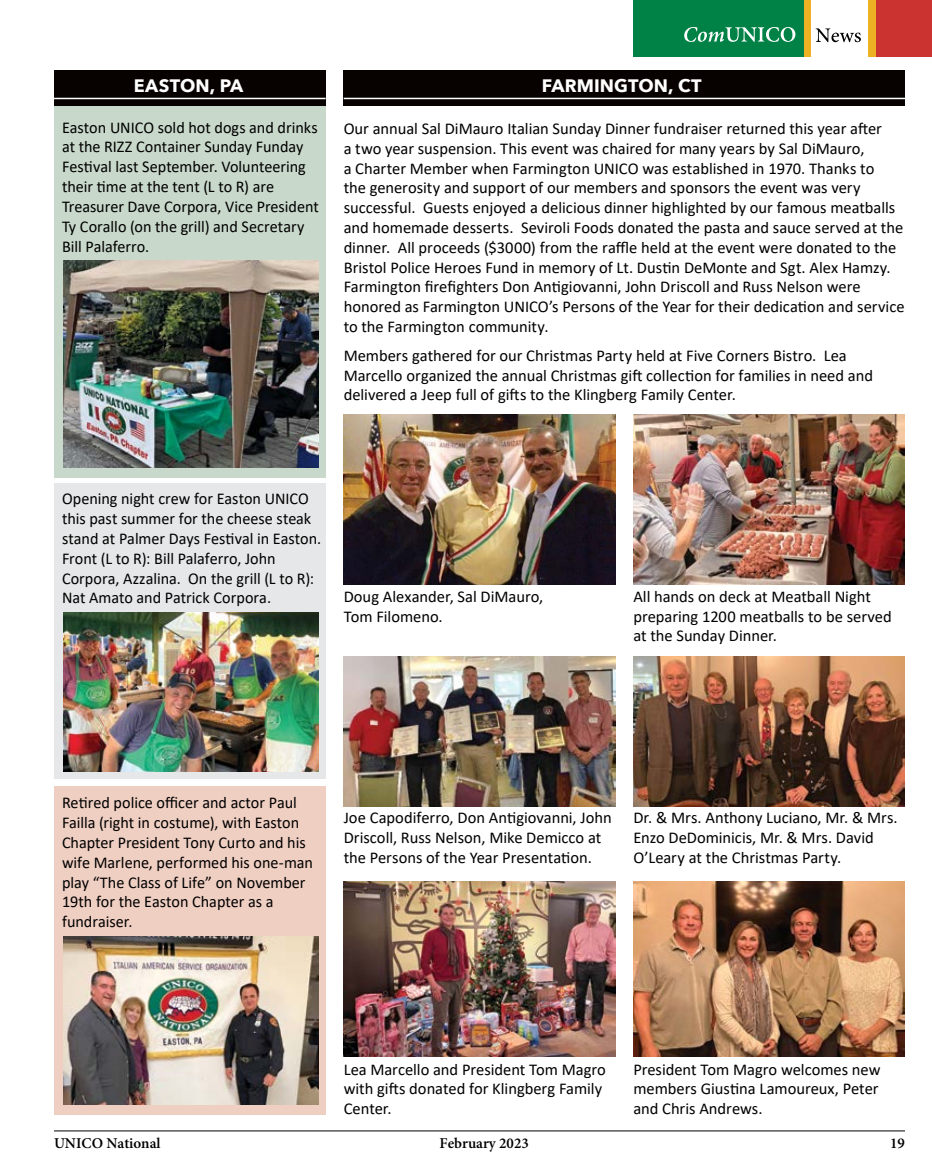
<style>
.page{position:relative;width:932px;height:1175px;background:#fff}
.page>*{position:absolute;margin:0;border:0;box-sizing:border-box;transform-origin:0 0}
.t1{font:700 18px "Avenir Next";letter-spacing:.005em;color:#fff}
.t2{font:16.5px/19.8px "Calibri";letter-spacing:-.005em;color:#000}
.t3{font:600 15px "Minion Pro";color:#000}
</style>
<div class="page">
<div style="left:54px;top:786px;width:272px;height:328px;background:#f0cfc3"></div>
<div style="left:54px;top:483px;width:272px;height:296px;background:#e6e7e8"></div>
<div style="left:54px;top:106px;width:272px;height:371px;background:#c8d8ca"></div>
<div style="left:54px;top:71px;width:272px;height:35px;background:#070100"></div>
<hr style="left:54px;top:98px;width:271px;height:1px;background:#fff">
<div style="left:344px;top:71px;width:560px;height:35px;background:#070100"></div>
<hr style="left:344px;top:98px;width:560px;height:1px;background:#fff">
<img style="left:63px;top:260px;width:255px;height:207px">
<img style="left:63px;top:612px;width:255px;height:159px">
<img style="left:63px;top:936px;width:255px;height:168px">
<img style="left:344px;top:414px;width:271px;height:170px">
<img style="left:633px;top:414px;width:271px;height:170px">
<img style="left:344px;top:656px;width:271px;height:150px">
<img style="left:633px;top:656px;width:271px;height:150px">
<img style="left:344px;top:881px;width:271px;height:175px">
<img style="left:633px;top:881px;width:271px;height:175px">
<div style="left:803px;top:0;width:7px;height:56px;background:#edb124"></div>
<div style="left:868px;top:0;width:8px;height:56px;background:#edb124"></div>
<div style="left:633px;top:0;width:170px;height:56px;background:#008246"></div>
<div style="left:876px;top:0;width:56px;height:56px;background:#ca3330"></div>
<svg style="left:815px;top:28px;width:45px;height:14px"></svg>
<svg style="left:684px;top:27px;width:111px;height:15px"></svg>
<hr style="left:54px;top:1130px;width:850px;height:1px;background:#000">
<p class="t1" style="left:134px;top:70px;width:111px">EASTON, PA</p>
<p class="t1" style="left:542px;top:70px;width:161px">FARMINGTON, CT</p>
<p class="t2" style="left:62px;top:117px;width:258px">Easton UNICO sold hot dogs and drinks at the RIZZ Container Sunday Funday Festival last September. Volunteering their time at the tent (L to R) are Treasurer Dave Corpora, Vice President Ty Corallo (on the grill) and Secretary Bill Palaferro.</p>
<p class="t2" style="left:344px;top:118px;width:562px">Our annual Sal DiMauro Italian Sunday Dinner fundraiser returned this year after<br>a two year suspension. This event was chaired for many years by Sal DiMauro,<br>a Charter Member when Farmington UNICO was established in 1970. Thanks to<br>the generosity and support of our members and sponsors the event was very successful. Guests enjoyed a delicious dinner highlighted by our famous meatballs and homemade desserts. Seviroli Foods donated the pasta and sauce served at the dinner. All proceeds ($3000) from the raffle held at the event were donated to the Bristol Police Heroes Fund in memory of Lt. Dustin DeMonte and Sgt. Alex Hamzy.<br>Farmington firefighters Don Antigiovanni, John Driscoll and Russ Nelson were honored as Farmington UNICO’s Persons of the Year for their dedication and service to the Farmington community.</p>
<p class="t2" style="left:344px;top:345px;width:531px">Members gathered for our Christmas Party held at Five Corners Bistro. Lea<br>Marcello organized the annual Christmas gift collection for families in need and delivered a Jeep full of gifts to the Klingberg Family Center.</p>
<p class="t2" style="left:62px;top:488px;width:261px">Opening night crew for Easton UNICO this past summer for the cheese steak stand at Palmer Days Festival in Easton.<br>Front (L to R): Bill Palaferro, John Corpora, Azzalina. On the grill (L to R):<br>Nat Amato and Patrick Corpora.</p>
<p class="t2" style="left:344px;top:586px;width:201px">Doug Alexander, Sal DiMauro,<br>Tom Filomeno.</p>
<p class="t2" style="left:633px;top:586px;width:260px">All hands on deck at Meatball Night preparing 1200 meatballs to be served at the Sunday Dinner.</p>
<p class="t2" style="left:62px;top:792px;width:252px">Retired police officer and actor Paul<br>Failla (right in costume), with Easton<br>Chapter President Tony Curto and his wife Marlene, performed his one-man play “The Class of Life” on November<br>19th for the Easton Chapter as a fundraiser.</p>
<p class="t2" style="left:344px;top:807px;width:269px">Joe Capodiferro, Don Antigiovanni, John<br>Driscoll, Russ Nelson, Mike Demicco at the Persons of the Year Presentation.</p>
<p class="t2" style="left:633px;top:807px;width:266px">Dr. &amp; Mrs. Anthony Luciano, Mr. &amp; Mrs.<br>Enzo DeDominicis, Mr. &amp; Mrs. David<br>O’Leary at the Christmas Party.</p>
<p class="t2" style="left:344px;top:1058px;width:264px">Lea Marcello and President Tom Magro with gifts donated for Klingberg Family<br>Center.</p>
<p class="t2" style="left:633px;top:1058px;width:249px;text-align:justify">President Tom Magro welcomes new members Giustina Lamoureux, Peter and Chris Andrews.</p>
<p class="t3" style="left:54px;top:1134px;width:108px">UNICO National</p>
<p class="t3" style="left:439px;top:1134px;width:91px">February 2023</p>
<p class="t3" style="left:890px;top:1134px;width:16px">19</p>
</div>
